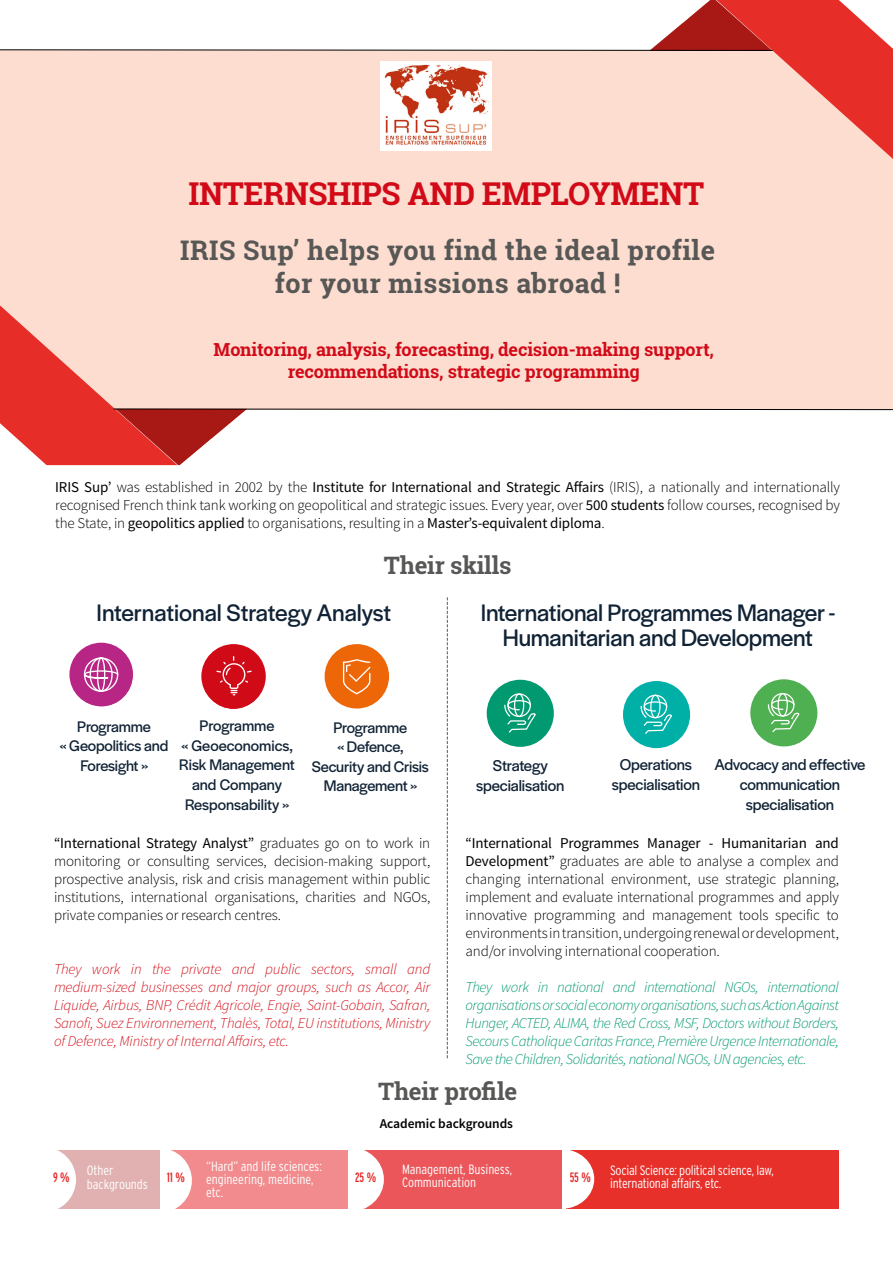
<style>
.page{position:relative;width:893px;height:1263px;background:#fff}
.page>*{position:absolute;margin:0;border:0;box-sizing:border-box;transform-origin:0 0}
.t1{font:700 31.5px "Roboto Slab";letter-spacing:-.015em;color:#d20a18}
.t2{font:700 27px/33px "Roboto Slab";letter-spacing:.02em;color:#575756;text-align:center}
.t3{font:24.9px/25.5px "Halyard Display";letter-spacing:-.01em;color:#102235;text-align:center}
.t4{font:700 24px "Roboto Slab";letter-spacing:-.01em;color:#575756}
.t5{font:700 18px/22.5px "Roboto Slab";letter-spacing:-.01em;color:#d20a18;text-align:center}
.t6{font:16.35px/20px "Halyard Display";letter-spacing:-.01em;color:#102235;text-align:center}
.t7{font:16.05px/19.5px "Halyard Display";letter-spacing:-.01em;color:#102235;text-align:center}
.t8{font:300 15px/18px "Source Sans Pro";letter-spacing:-.01em;color:#000;text-align:justify}
.t9{font:italic 300 15px/18px "Source Sans Pro";letter-spacing:-.03em;color:#009871;text-align:justify}
.t10{font:italic 300 15px/18px "Source Sans Pro";letter-spacing:-.01em;color:#d20e18;text-align:justify}
.t11{font:300 condensed 13.5px/13.2px "Interstate";letter-spacing:-.005em;color:#fff}
.t12{font:600 13.5px "Source Sans Pro";letter-spacing:-.005em;color:#000}
.t13{font:extra-condensed 13.5px "Interstate";color:#e52321}
.s1{font-weight:400}
</style>
<div class="page">
<div style="left:0;top:51px;width:893px;height:359px;background:#fcddd0"></div>
<svg style="left:0;top:305px;width:893px;height:161px"></svg>
<svg style="left:0;top:0;width:893px;height:159px"></svg>
<div style="left:566px;top:1150px;width:273px;height:58px;background:#e7302a"></div>
<div style="left:529px;top:1149px;width:65px;height:60px;background:#fff;border-radius:50%"></div>
<div style="left:353px;top:1150px;width:209px;height:58px;background:#eb565a"></div>
<div style="left:315px;top:1147px;width:69px;height:65px;background:#fff;border-radius:50%"></div>
<svg style="left:447px;top:597px;width:1px;height:461px"></svg>
<div style="left:165px;top:1150px;width:183px;height:58px;background:#f18b8d"></div>
<div style="left:127px;top:1148px;width:65px;height:65px;background:#fff;border-radius:50%"></div>
<div style="left:54px;top:1150px;width:105px;height:58px;background:#e1b1b1"></div>
<div style="left:11px;top:1147px;width:65px;height:65px;background:#fff;border-radius:50%"></div>
<svg style="left:71px;top:645px;width:62px;height:62px"></svg>
<svg style="left:202px;top:647px;width:63px;height:62px"></svg>
<div style="left:325px;top:644px;width:64px;height:64px;background:#ed6608;border-radius:50%"></div>
<svg style="left:342px;top:659px;width:29px;height:36px"></svg>
<div style="left:487px;top:680px;width:67px;height:67px;background:#009970;border-radius:50%"></div>
<div style="left:507px;top:693px;width:24px;height:24px;border:1px solid #fff;border-radius:50%"></div>
<svg style="left:504px;top:699px;width:32px;height:34px"></svg>
<div style="left:514px;top:693px;width:10px;height:24px;border:1px solid #fff;border-radius:50%"></div>
<div style="left:623px;top:681px;width:67px;height:67px;background:#00b0a6;border-radius:50%"></div>
<div style="left:644px;top:695px;width:23px;height:23px;border:1px solid #fff;border-radius:50%"></div>
<svg style="left:640px;top:701px;width:32px;height:33px"></svg>
<div style="left:650px;top:695px;width:11px;height:23px;border:1px solid #fff;border-radius:50%"></div>
<div style="left:750px;top:679px;width:67px;height:67px;background:#4fb052;border-radius:50%"></div>
<div style="left:771px;top:693px;width:23px;height:24px;border:1px solid #fff;border-radius:50%"></div>
<svg style="left:767px;top:699px;width:33px;height:34px"></svg>
<div style="left:777px;top:693px;width:11px;height:24px;border:1px solid #fff;border-radius:50%"></div>
<h1 class="t1" style="left:189px;top:172px;width:517px">INTERNSHIPS AND EMPLOYMENT</h1>
<h2 class="t2" style="left:180px;top:233px;width:536px">IRIS Sup’ helps you find the ideal profile for your missions abroad !</h2>
<p class="t5" style="left:214px;top:338px;width:502px">Monitoring, analysis, forecasting, decision-making support, recommendations, strategic programming</p>
<p class="t8" style="left:55px;top:478px;width:786px"><span class="s1">IRIS Sup’</span> was established in 2002 by the <span class="s1">Institute for International and Strategic Affairs</span> (IRIS), a nationally and internationally recognised French think tank working on geopolitical and strategic issues. Every year, over <span class="s1">500 students</span> follow courses, recognised by the State, in <span class="s1">geopolitics applied</span> to organisations, resulting in a <span class="s1">Master’s-equivalent diploma</span>.</p>
<h3 class="t4" style="left:384px;top:548px;width:129px">Their skills</h3>
<h3 class="t3" style="left:97px;top:599px;width:296px">International Strategy Analyst</h3>
<p class="t7" style="left:60px;top:715px;width:110px">Programme<br>« Geopolitics and<br>Foresight »</p>
<p class="t7" style="left:179px;top:715px;width:117px">Programme<br>« Geoeconomics,<br>Risk Management and Company<br>Responsability »</p>
<p class="t7" style="left:312px;top:717px;width:119px">Programme<br>« Defence,<br>Security and Crisis<br>Management »</p>
<p class="t8" style="left:54px;top:834px;width:378px"><span class="s1">“International Strategy Analyst”</span> graduates go on to work in monitoring or consulting services, decision-making support, prospective analysis, risk and crisis management within public institutions, international organisations, charities and NGOs, private companies or research centres.</p>
<p class="t10" style="left:54px;top:960px;width:378px">They work in the private and public sectors, small and medium-sized businesses and major groups, such as Accor, Air Liquide, Airbus, BNP, Crédit Agricole, Engie, Saint-Gobain, Safran, Sanofi, Suez Environnement, Thalès, Total, EU institutions, Ministry of Defence, Ministry of Internal Affairs, etc.</p>
<h3 class="t3" style="left:481px;top:598px;width:356px">International Programmes Manager -<br>Humanitarian and Development</h3>
<p class="t6" style="left:476px;top:754px;width:90px">Strategy specialisation</p>
<p class="t6" style="left:612px;top:753px;width:90px">Operations specialisation</p>
<p class="t6" style="left:714px;top:754px;width:153px">Advocacy and effective communication specialisation</p>
<p class="t8" style="left:466px;top:834px;width:375px"><span class="s1">“International Programmes Manager - Humanitarian and Development”</span> graduates are able to analyse a complex and changing international environment, use strategic planning, implement and evaluate international programmes and apply innovative programming and management tools specific to environments in transition, undergoing renewal or development, and/or involving international cooperation.</p>
<p class="t9" style="left:466px;top:978px;width:375px">They work in national and international NGOs, international organisations or social economy organisations, such as Action Against Hunger, ACTED, ALIMA, the Red Cross, MSF, Doctors without Borders, Secours Catholique Caritas France, Première Urgence Internationale, Save the Children, Solidarités, national NGOs, UN agencies, etc.</p>
<h3 class="t4" style="left:378px;top:1075px;width:141px">Their profile</h3>
<p class="t12" style="left:380px;top:1115px;width:135px">Academic backgrounds</p>
<p class="t11" style="left:402px;top:1162px;width:112px">Management, Business,<br>Communication</p>
<p class="t11" style="left:206px;top:1159px;width:117px">“Hard” and life sciences: engineering, medicine, etc.</p>
<p class="t11" style="left:610px;top:1163px;width:165px">Social Science: political science, law, international affairs, etc.</p>
<p class="t11" style="left:87px;top:1164px;width:63px">Other backgrounds</p>
<p class="t13" style="left:53px;top:1169px;width:18px">9 %</p>
<p class="t13" style="left:355px;top:1169px;width:22px">25 %</p>
<p class="t13" style="left:570px;top:1169px;width:23px">55 %</p>
<p class="t13" style="left:167px;top:1169px;width:20px">11 %</p>
</div>
